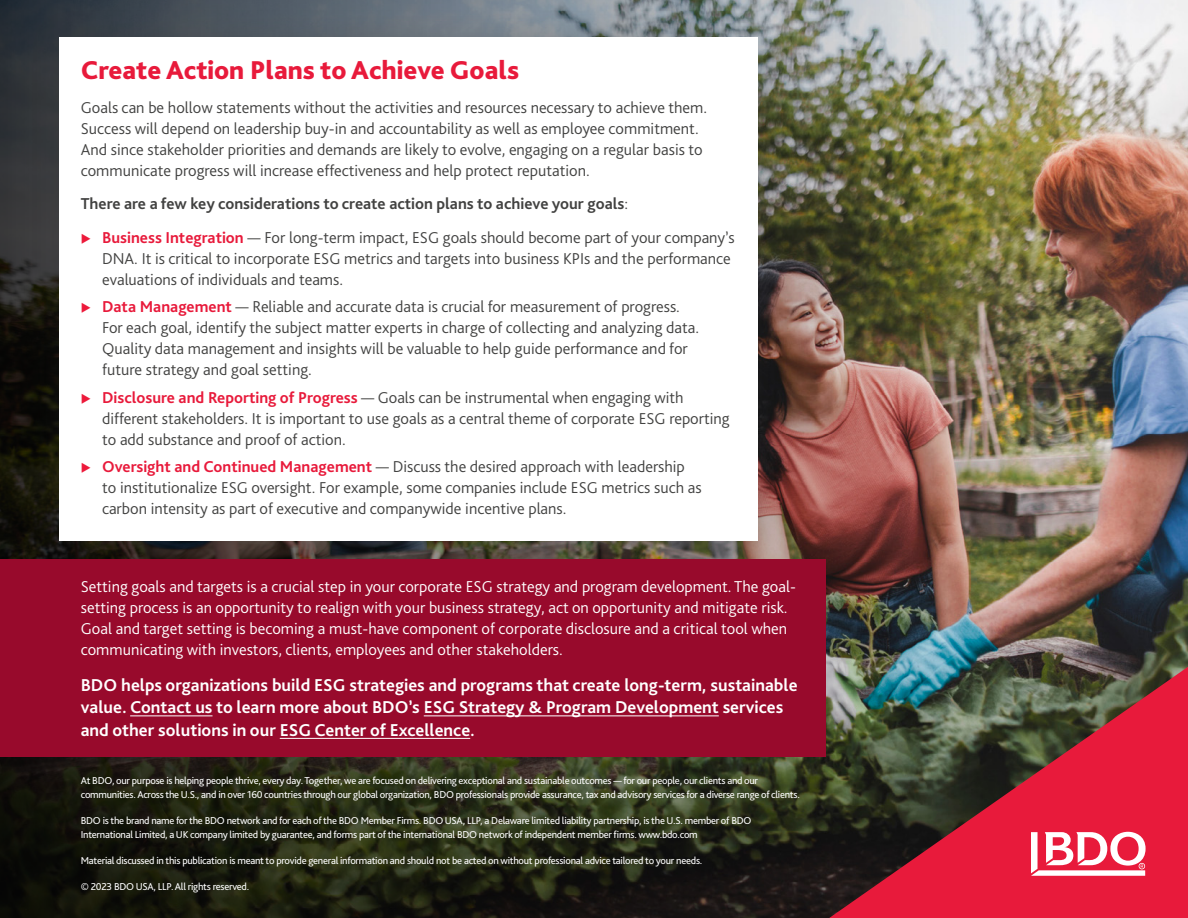
<style>
.page{position:relative;width:1188px;height:918px;background:#fff}
.page>*{position:absolute;margin:0;border:0;box-sizing:border-box;transform-origin:0 0}
.t1{font:800 27px "Bliss Pro";color:#e81a3b}
.t2{font:700 18px/22.5px "Bliss Pro";color:#fff}
.t3{font:300 16.5px/21px "Bliss Pro";color:#424241}
.t4{font:300 16.5px/21px "Bliss Pro";color:#fff}
.t5{font:700 16.5px/33.8px "Bliss Pro";color:#424241}
.t6{font:10.5px/13.5px "Bliss Pro";letter-spacing:-.025em;color:#fff}
.s1{font-weight:300}
.s2{color:#e81a3b}
.s3{font-weight:700;color:#e81a3b}
</style>
<div class="page">
<img style="left:1055px;top:0;width:133px;height:667px">
<img style="left:0;top:0;width:1055px;height:918px">
<div style="left:29px;top:6px;width:760px;height:566px;background:#333;opacity:.25"></div>
<div style="left:60px;top:37px;width:698px;height:504px;background:#fff"></div>
<svg style="left:829px;top:667px;width:359px;height:251px;background:#8e333a"></svg>
<svg style="left:1031px;top:832px;width:114px;height:44px"></svg>
<div style="left:0;top:559px;width:826px;height:198px;background:#980a2c"></div>
<hr style="left:130px;top:715px;width:83px;height:1px;background:#fff">
<hr style="left:424px;top:715px;width:295px;height:1px;background:#fff">
<hr style="left:280px;top:738px;width:190px;height:1px;background:#fff">
<h1 class="t1" style="left:81px;top:53px;width:440px">Create Action Plans to Achieve Goals</h1>
<p class="t3" style="left:81px;top:96px;width:628px">Goals can be hollow statements without the activities and resources necessary to achieve them.<br>Success will depend on leadership buy-in and accountability as well as employee commitment.<br>And since stakeholder priorities and demands are likely to evolve, engaging on a regular basis to communicate progress will increase effectiveness and help protect reputation.</p>
<p class="t5" style="left:102px;top:187px;width:634px;text-indent:-21px">There are a few key considerations to create action plans to achieve your goals<span class="s1">:<br></span><span class="s2">Business Integration</span> <span class="s1">— For long-term impact, ESG goals should become part of your company’s</span></p>
<p class="t3" style="left:102px;top:248px;width:630px">DNA. It is critical to incorporate ESG metrics and targets into business KPIs and the performance evaluations of individuals and teams.</p>
<p class="t3" style="left:102px;top:296px;width:599px"><span class="s3">Data Management</span> — Reliable and accurate data is crucial for measurement of progress.<br>For each goal, identify the subject matter experts in charge of collecting and analyzing data.<br>Quality data management and insights will be valuable to help guide performance and for future strategy and goal setting.</p>
<p class="t3" style="left:102px;top:386px;width:629px"><span class="s3">Disclosure and Reporting of Progress</span> — Goals can be instrumental when engaging with different stakeholders. It is important to use goals as a central theme of corporate ESG reporting to add substance and proof of action.</p>
<p class="t3" style="left:102px;top:456px;width:601px"><span class="s3">Oversight and Continued Management</span> — Discuss the desired approach with leadership to institutionalize ESG oversight. For example, some companies include ESG metrics such as carbon intensity as part of executive and companywide incentive plans.</p>
<p class="t4" style="left:81px;top:576px;width:717px">Setting goals and targets is a crucial step in your corporate ESG strategy and program development. The goal&shy;setting process is an opportunity to realign with your business strategy, act on opportunity and mitigate risk.<br>Goal and target setting is becoming a must-have component of corporate disclosure and a critical tool when communicating with investors, clients, employees and other stakeholders.</p>
<p class="t2" style="left:81px;top:673px;width:718px">BDO helps organizations build ESG strategies and programs that create long-term, sustainable value. Contact us to learn more about BDO’s ESG Strategy &amp; Program Development services and other solutions in our ESG Center of Excellence.</p>
<p class="t6" style="left:81px;top:774px;width:721px">At BDO, our purpose is helping people thrive, every day. Together, we are focused on delivering exceptional and sustainable outcomes — for our people, our clients and our communities. Across the U.S., and in over 160 countries through our global organization, BDO professionals provide assurance, tax and advisory services for a diverse range of clients.</p>
<p class="t6" style="left:81px;top:814px;width:672px">BDO is the brand name for the BDO network and for each of the BDO Member Firms. BDO USA, LLP, a Delaware limited liability partnership, is the U.S. member of BDO<br>International Limited, a UK company limited by guarantee, and forms part of the international BDO network of independent member firms. www.bdo.com</p>
<p class="t6" style="left:81px;top:854px;width:623px">Material discussed in this publication is meant to provide general information and should not be acted on without professional advice tailored to your needs.</p>
<p class="t6" style="left:81px;top:880px;width:170px">© 2023 BDO USA, LLP. All rights reserved.</p>
</div>
